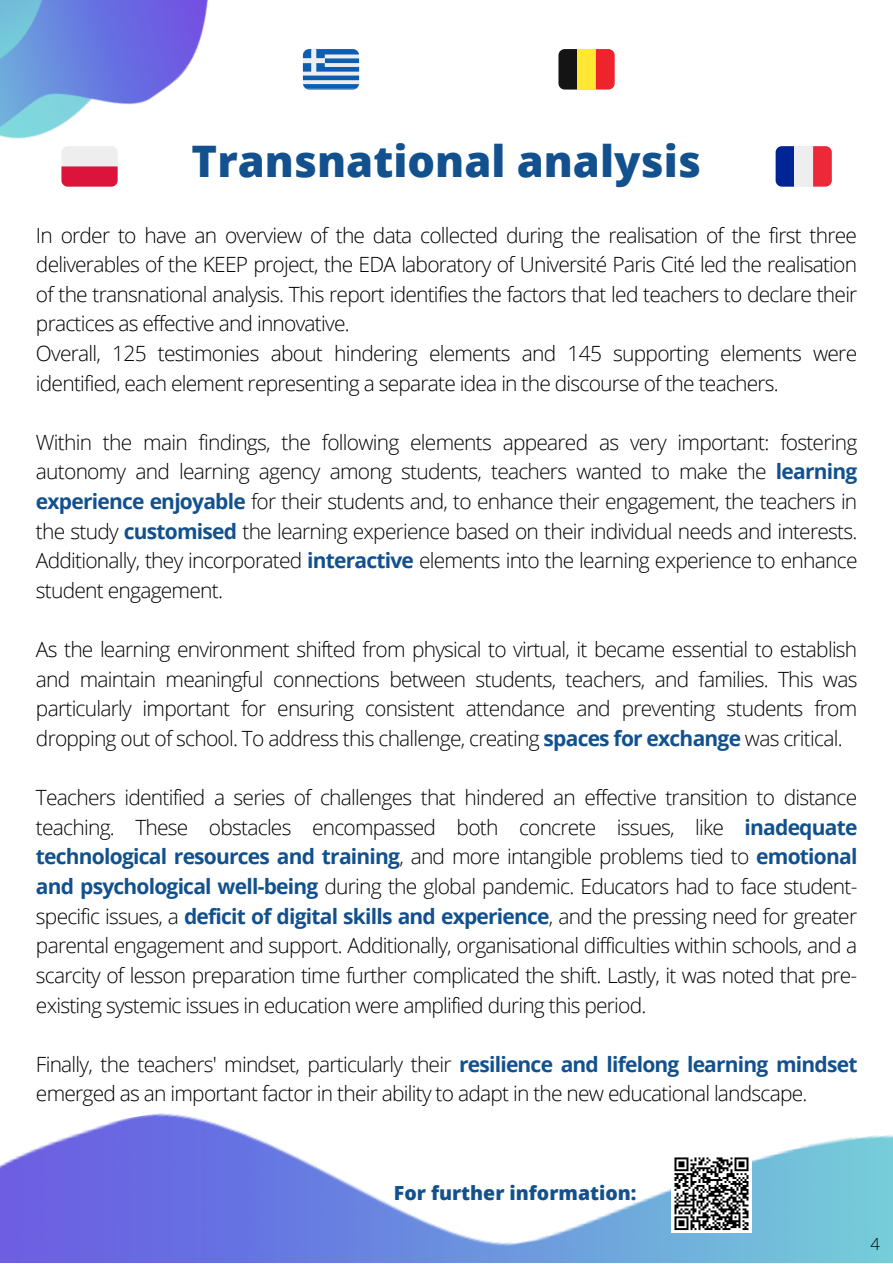
<style>
.page{position:relative;width:893px;height:1264px;background:#fff}
.page>*{position:absolute;margin:0;border:0;box-sizing:border-box;transform-origin:0 0}
.t1{font:800 43.5px "Open Sans";color:#12518e}
.t2{font:300 21px/29.5px "Open Sans";letter-spacing:-.035em;color:#030303;text-align:justify}
.t3{font:300 21px/29.5px "Open Sans";letter-spacing:-.035em;color:#000}
.t4{font:800 19.5px "Open Sans";color:#12518e}
.t5{font:300 16.65px "Open Sans";color:#000}
.s1{font-weight:700;color:#12518e}
.s2{color:#030303}
</style>
<div class="page">
<img style="left:0;top:1113px;width:892px;height:149px">
<img style="left:0;top:0;width:360px;height:139px">
<svg style="left:813px;top:146px;width:18px;height:41px"></svg>
<svg style="left:775px;top:146px;width:19px;height:41px"></svg>
<div style="left:794px;top:146px;width:19px;height:41px;background:#eee"></div>
<svg style="left:61px;top:146px;width:57px;height:41px"></svg>
<svg style="left:558px;top:49px;width:19px;height:41px"></svg>
<div style="left:577px;top:49px;width:19px;height:41px;background:#fee833"></div>
<svg style="left:596px;top:49px;width:18px;height:41px"></svg>
<svg style="left:303px;top:49px;width:56px;height:41px"></svg>
<img style="left:671px;top:1155px;width:80px;height:77px">
<p class="t1" style="left:192px;top:130px;width:511px">Transnational analysis</p>
<p class="t3" style="left:36px;top:220px;width:822px;text-align:justify">In order to have an overview of the data collected during the realisation of the first three deliverables of the KEEP project, the EDA laboratory of Université Paris Cité led the realisation of the transnational analysis. This report identifies the factors that led teachers to declare their practices as effective and innovative.</p>
<p class="t3" style="left:36px;top:338px;width:822px">Overall, 125 testimonies about hindering elements and 145 supporting elements were identified, each element representing a separate idea in the discourse of the teachers.</p>
<p class="t2" style="left:36px;top:427px;width:823px">Within the main findings, the following elements appeared as very important: fostering autonomy and learning agency among students, teachers wanted to make the <span class="s1">learning experience enjoyable</span> for their students and, to enhance their engagement, the teachers in the study <span class="s1">customised</span> the learning experience based on their individual needs and interests.<br>Additionally, they incorporated <span class="s1">interactive</span> elements into the learning experience to enhance student engagement.</p>
<p class="t2" style="left:36px;top:634px;width:822px">As the learning environment shifted from physical to virtual, it became essential to establish and maintain meaningful connections between students, teachers, and families. This was particularly important for ensuring consistent attendance and preventing students from dropping out of school. To address this challenge, creating <span class="s1">spaces for exchange</span> was critical.</p>
<p class="t2" style="left:36px;top:782px;width:822px">Teachers identified a series of challenges that hindered an effective transition to distance teaching. These obstacles encompassed both concrete issues, like <span class="s1">inadequate technological resources and training</span>, and more intangible problems tied to <span class="s1">emotional and psychological well-being</span> during the global pandemic. Educators had to face student&shy;specific issues, a <span class="s1">deficit of digital skills and experience</span>, and the pressing need for greater parental engagement and support. Additionally, organisational difficulties within schools, and a scarcity of lesson preparation time further complicated the shift. Lastly, it was noted that pre&shy;existing systemic issues in education were amplified during this period.</p>
<p class="t3" style="left:36px;top:1048px;width:822px"><span class="s2">Finally, the teachers' mindset, particularly their</span> <span class="s1">resilience and lifelong learning mindset </span>emerged as an important factor in their ability to adapt in the new educational landscape.</p>
<p class="t4" style="left:394px;top:1179px;width:244px">For further information:</p>
<p class="t5" style="left:860px;top:1231px;width:21px">44</p>
</div>
